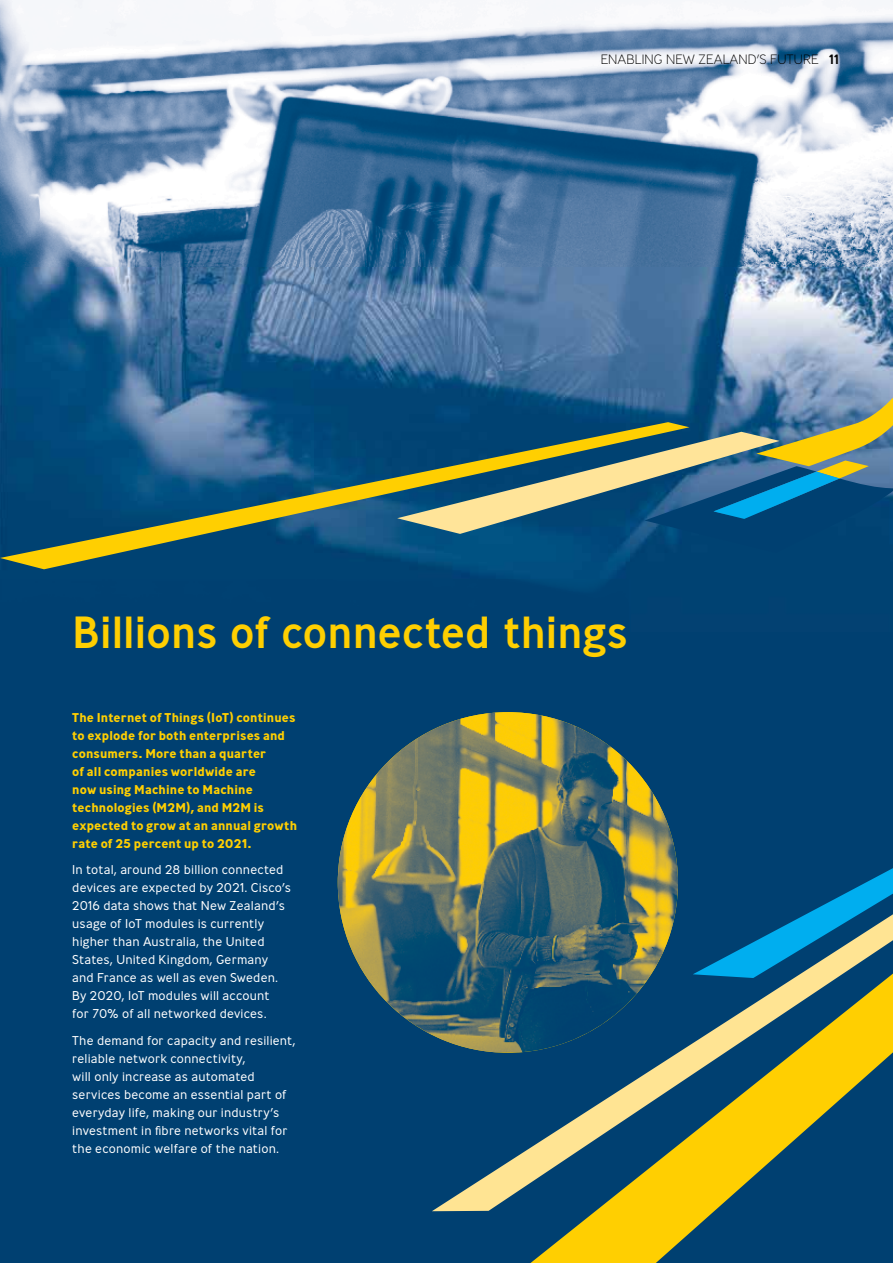
<style>
.page{position:relative;width:893px;height:1263px;background:#fff}
.page>*{position:absolute;margin:0;border:0;box-sizing:border-box;transform-origin:0 0}
.t1{font:500 45px "Ministry";letter-spacing:-.01em;color:#ffcf01}
.t2{font:200 13.5px "Ministry";color:#000}
.t3{font:300 12.75px/18px "Ministry";letter-spacing:.01em;color:#fff}
.t4{font:700 12.75px/18px "Ministry";letter-spacing:.01em;color:#ffcf01}
.s1{font-weight:500}
</style>
<div class="page">
<img style="left:0;top:0;width:893px;height:268px">
<div style="left:0;top:631px;width:893px;height:632px;background:#004071"></div>
<img style="left:0;top:268px;width:893px;height:363px">
<img style="left:338px;top:712px;width:340px;height:340px;border-radius:167px">
<svg style="left:432px;top:791px;width:75px;height:420px"></svg>
<svg style="left:507px;top:775px;width:386px;height:488px"></svg>
<svg style="left:0;top:422px;width:689px;height:147px;background:#275d72"></svg>
<svg style="left:397px;top:215px;width:496px;height:338px;background:#527b93"></svg>
<p class="t2" style="left:601px;top:51px;width:240px">ENABLING NEW ZEALAND’S FUTURE <span class="s1">11</span></p>
<h1 class="t1" style="left:72px;top:604px;width:557px">Billions of connected things</h1>
<p class="t4" style="left:72px;top:708px;width:226px">The Internet of Things (IoT) continues to explode for both enterprises and consumers. More than a quarter<br>of all companies worldwide are<br>now using Machine to Machine technologies (M2M), and M2M is expected to grow at an annual growth rate of 25 percent up to 2021.</p>
<p class="t3" style="left:72px;top:861px;width:220px">In total, around 28 billion connected devices are expected by 2021. Cisco’s 2016 data shows that New Zealand’s usage of IoT modules is currently higher than Australia, the United States, United Kingdom, Germany and France as well as even Sweden.<br>By 2020, IoT modules will account<br>for 70% of all networked devices.</p>
<p class="t3" style="left:72px;top:1031px;width:225px">The demand for capacity and resilient, reliable network connectivity,<br>will only increase as automated services become an essential part of everyday life, making our industry’s investment in fibre networks vital for the economic welfare of the nation.</p>
</div>
